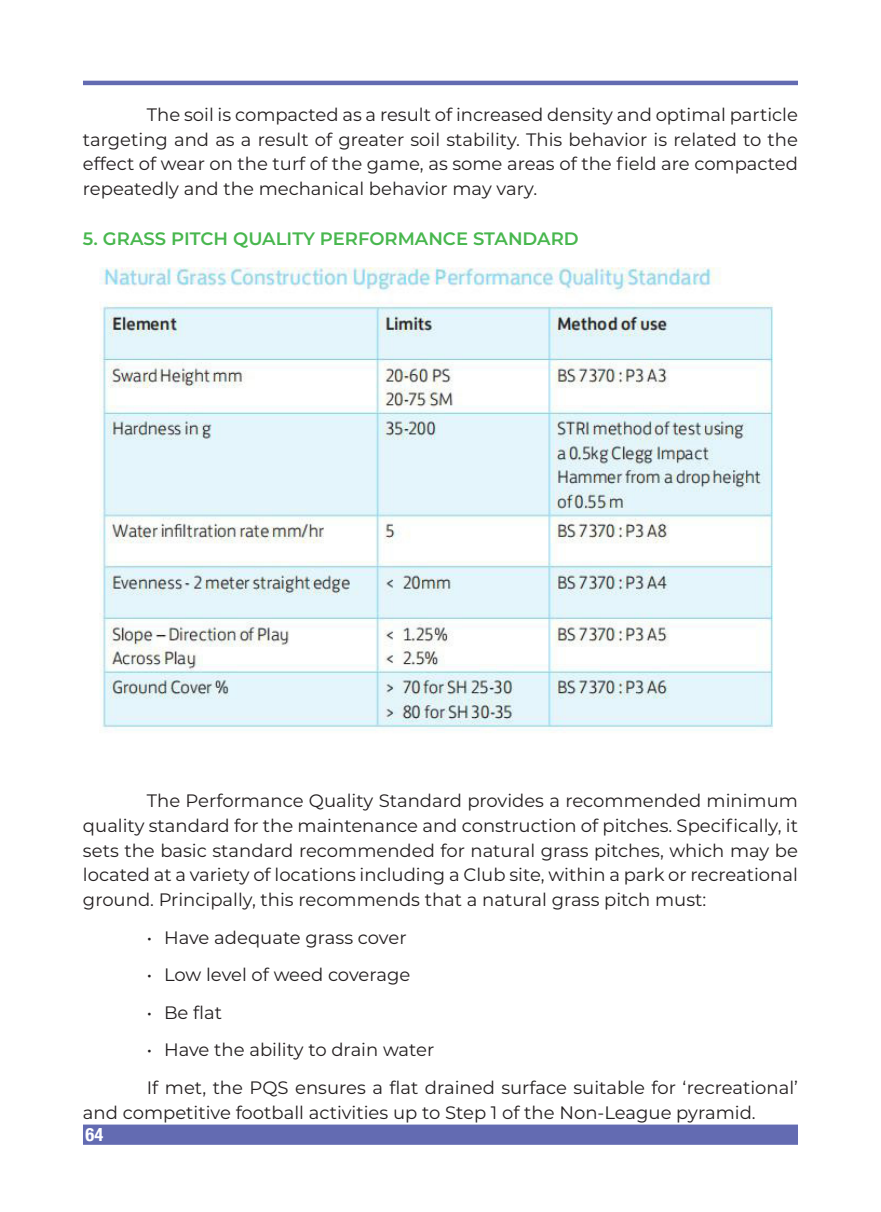
<style>
.page{position:relative;width:881px;height:1212px;background:#fff}
.page>*{position:absolute;margin:0;border:0;box-sizing:border-box;transform-origin:0 0}
.t1{font:700 20.25px "Helv Cyr Condensed";color:#fff}
.t2{font:18px/24.8px "Montserrat";color:#231f20;text-align:justify}
.t3{font:600 18px "Montserrat";color:#48b74e}
</style>
<div class="page">
<hr style="left:83px;top:81px;width:714px;height:4px;background:#636bb2">
<div style="left:83px;top:1124px;width:714px;height:21px;background:#636bb2"></div>
<img style="left:99px;top:267px;width:674px;height:466px">
<p class="t2" style="left:83px;top:101px;width:716px;text-indent:64px">The soil is compacted as a result of increased density and optimal particle targeting and as a result of greater soil stability. This behavior is related to the effect of wear on the turf of the game, as some areas of the field are compacted repeatedly and the mechanical behavior may vary.</p>
<p class="t3" style="left:83px;top:226px;width:497px">5. GRASS PITCH QUALITY PERFORMANCE STANDARD</p>
<p class="t2" style="left:83px;top:788px;width:716px;text-indent:64px">The Performance Quality Standard provides a recommended minimum quality standard for the maintenance and construction of pitches. Specifically, it sets the basic standard recommended for natural grass pitches, which may be located at a variety of locations including a Club site, within a park or recreational ground. Principally, this recommends that a natural grass pitch must:</p>
<p class="t2" style="left:147px;top:924px;width:261px">• Have adequate grass cover</p>
<p class="t2" style="left:147px;top:962px;width:265px">• Low level of weed coverage</p>
<p class="t2" style="left:147px;top:999px;width:77px">• Be flat</p>
<p class="t2" style="left:147px;top:1030px;width:652px;line-height:37.6px">• Have the ability to drain water<br>If met, the PQS ensures a flat drained surface suitable for ‘recreational’</p>
<p class="t2" style="left:83px;top:1099px;width:674px">and competitive football activities up to Step 1 of the Non-League pyramid.</p>
<p class="t1" style="left:85px;top:1124px;width:19px">64</p>
</div>
